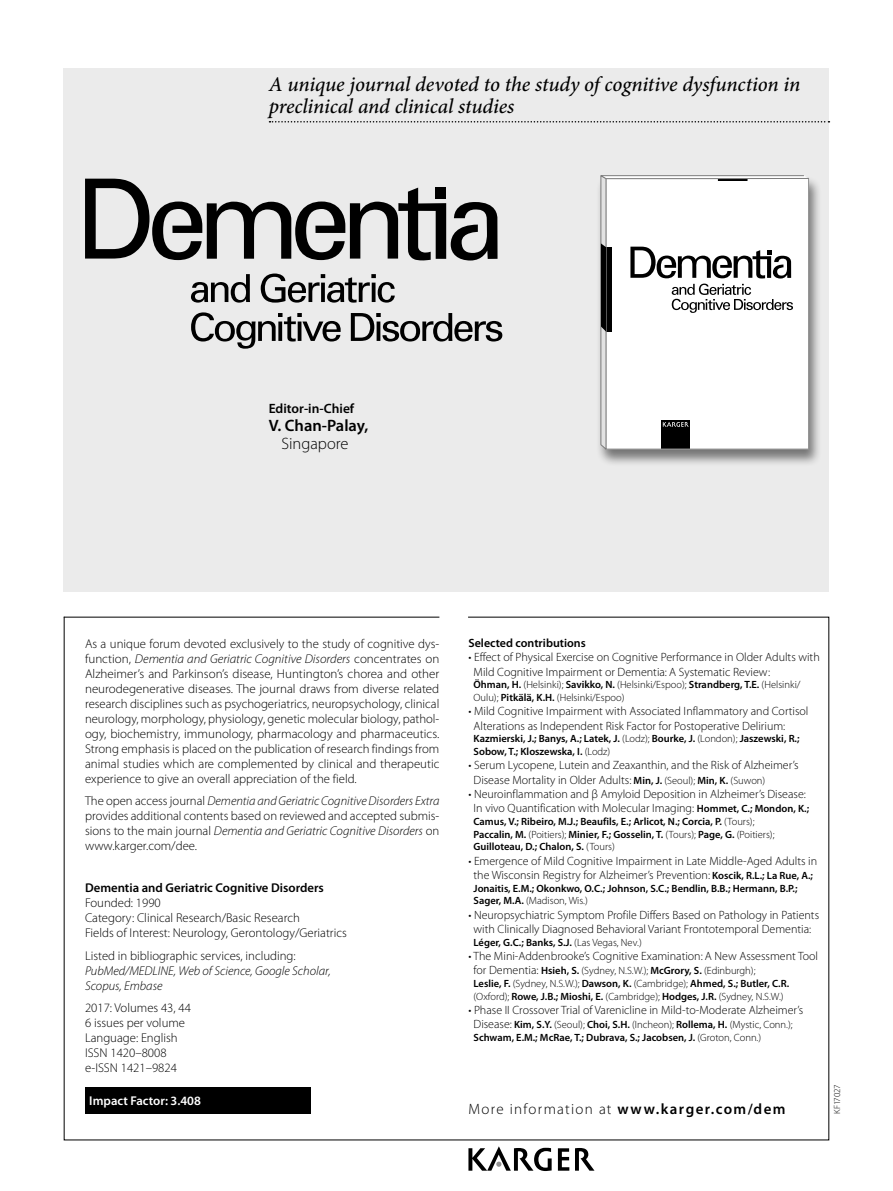
<style>
.page{position:relative;width:893px;height:1191px;background:#fff}
.page>*{position:absolute;margin:0;border:0;box-sizing:border-box;transform-origin:0 0}
.t1{font:italic 500 21px/21.8px "Minion Pro";letter-spacing:-.01em;color:#000}
.t2{font:600 16.5px "Myriad Pro";color:#000}
.t3{font:300 16.5px "Myriad Pro";color:#000}
.t4{font:600 15px "Myriad Pro";letter-spacing:.095em;color:#000}
.t5{font:600 13.5px "Myriad Pro";color:#000}
.t6{font:300 12.75px/15px "Myriad Pro";color:#000;text-align:justify}
.t7{font:italic 300 12.75px/15px "Myriad Pro";color:#000}
.t8{font:600 12.75px "Myriad Pro";color:#000}
.t9{font:600 12.75px "Myriad Pro";color:#fff}
.t10{font:300 12px/14.2px "Myriad Pro";color:#000}
.t11{font:600 12px "Myriad Pro";color:#000}
.t12{font:600 10.5px/12.8px "Myriad Pro";color:#000}
.t13{font:300 10.5px/12.8px "Myriad Pro";color:#000}
.t14{font:300 9px "Myriad Pro";letter-spacing:-.015em;color:#000}
.s1{font-style:italic}
.s2{font-weight:600}
.s3{font-weight:300}
.s4{font-weight:600;font-size:10.5px}
.s5{font-size:10.5px}
.s6{font-size:12px}
.s7{font-weight:300;font-size:12px}
</style>
<div class="page">
<svg style="left:63px;top:616px;width:767px;height:524px"></svg>
<div style="left:64px;top:68px;width:765px;height:523px;background:#ebebeb"></div>
<hr style="left:64px;top:617px;width:375px;height:1px;background:#000">
<svg style="left:269px;top:121px;width:560px;height:1px"></svg>
<div style="left:85px;top:1087px;width:225px;height:27px;background:#000"></div>
<svg style="left:468px;top:1146px;width:84px;height:25px"></svg>
<svg style="left:558px;top:1148px;width:11px;height:22px"></svg>
<svg style="left:575px;top:1148px;width:19px;height:22px"></svg>
<svg style="left:85px;top:179px;width:412px;height:81px"></svg>
<svg style="left:191px;top:274px;width:59px;height:28px"></svg>
<svg style="left:261px;top:273px;width:134px;height:29px"></svg>
<svg style="left:191px;top:312px;width:150px;height:37px"></svg>
<svg style="left:351px;top:313px;width:151px;height:28px"></svg>
<div style="left:596px;top:175px;width:226px;height:291px;background:#000;opacity:.5"></div>
<svg style="left:600px;top:175px;width:209px;height:274px;background:#e8e8e8"></svg>
<h1 class="t1" style="left:269px;top:73px;width:533px">A unique journal devoted to the study of cognitive dysfunction in preclinical and clinical studies</h1>
<p class="t5" style="left:269px;top:401px;width:87px">Editor-in-Chief</p>
<p class="t2" style="left:269px;top:416px;width:101px">V. Chan-Palay,</p>
<p class="t3" style="left:281px;top:434px;width:68px">Singapore</p>
<p class="t6" style="left:85px;top:636px;width:356px">As a unique forum devoted exclusively to the study of cognitive dys&shy;function, <span class="s1">Dementia and Geriatric Cognitive Disorders</span> concentrates on Alzheimer’s and Parkinson’s disease, Huntington’s chorea and other neurodegenerative diseases. The journal draws from diverse related research disciplines such as psychogeriatrics, neuropsychology, clinical neurology, morphology, physiology, genetic molecular biology, pathol&shy;ogy, biochemistry, immunology, pharmacology and pharmaceutics.<br>Strong emphasis is placed on the publication of research findings from animal studies which are complemented by clinical and therapeutic experience to give an overall appreciation of the field.</p>
<p class="t6" style="left:85px;top:793px;width:356px">The open access journal <span class="s1">Dementia and Geriatric Cognitive Disorders Extra </span>provides additional contents based on reviewed and accepted submis&shy;sions to the main journal <span class="s1">Dementia and Geriatric Cognitive Disorders</span> on www.karger.com/dee.</p>
<p class="t8" style="left:85px;top:881px;width:240px">Dementia and Geriatric Cognitive Disorders</p>
<p class="t6" style="left:85px;top:895px;width:263px;text-align:left">Founded: 1990<br>Category: Clinical Research/Basic Research<br>Fields of Interest: Neurology, Gerontology/Geriatrics</p>
<p class="t6" style="left:85px;top:948px;width:212px">Listed in bibliographic services, including:</p>
<p class="t7" style="left:85px;top:963px;width:247px">PubMed/MEDLINE, Web of Science, Google Scholar,<br>Scopus, Embase</p>
<p class="t6" style="left:85px;top:1000px;width:107px;text-align:left">2017: Volumes 43, 44<br>6 issues per volume<br>Language: English<br>ISSN 1420–8008 e-ISSN 1421–9824</p>
<p class="t9" style="left:89px;top:1093px;width:113px">Impact Factor: 3.408</p>
<p class="t11" style="left:468px;top:636px;width:119px">Selected contributions</p>
<p class="t10" style="left:474px;top:650px;width:348px;text-indent:-5px">• Effect of Physical Exercise on Cognitive Performance in Older Adults with<br>Mild Cognitive Impairment or Dementia: A Systematic Review:</p>
<p class="t13" style="left:474px;top:678px;width:329px"><span class="s2">Öhman, H.</span> (Helsinki); <span class="s2">Savikko, N.</span> (Helsinki/Espoo); <span class="s2">Strandberg, T.E.</span> (Helsinki/<br>Oulu); <span class="s2">Pitkälä, K.H.</span> (Helsinki/Espoo)</p>
<p class="t10" style="left:474px;top:704px;width:336px;text-indent:-5px">• Mild Cognitive Impairment with Associated Inflammatory and Cortisol<br>Alterations as Independent Risk Factor for Postoperative Delirium:</p>
<p class="t12" style="left:474px;top:732px;width:327px">Kazmierski, J.; Banys, A.; Latek, J. <span class="s3">(Lodz);</span> Bourke, J. <span class="s3">(London);</span> Jaszewski, R.;<br>Sobow, T.; Kloszewska, I. <span class="s3">(Lodz)</span></p>
<p class="t10" style="left:474px;top:758px;width:326px;text-indent:-5px">• Serum Lycopene, Lutein and Zeaxanthin, and the Risk of Alzheimer’s<br>Disease Mortality in Older Adults: <span class="s4">Min, J.</span> <span class="s5">(Seoul);</span> <span class="s4">Min, K.</span> <span class="s5">(Suwon)</span></p>
<p class="t10" style="left:468px;top:787px;width:342px;text-align:center">• Neuroinflammation and β Amyloid Deposition in Alzheimer’s Disease:<br>In vivo Quantification with Molecular Imaging: <span class="s4">Hommet, C.; Mondon, K.;</span></p>
<p class="t12" style="left:474px;top:815px;width:302px">Camus, V.; Ribeiro, M.J.; Beaufils, E.; Arlicot, N.; Corcia, P. <span class="s3">(Tours);<br></span>Paccalin, M. <span class="s3">(Poitiers);</span> Minier, F.; Gosselin, T. <span class="s3">(Tours);</span> Page, G. <span class="s3">(Poitiers);<br></span>Guilloteau, D.; Chalon, S. <span class="s3">(Tours)</span></p>
<p class="t10" style="left:468px;top:853px;width:350px;text-align:center">• Emergence of Mild Cognitive Impairment in Late Middle-Aged Adults in the Wisconsin Registry for Alzheimer’s Prevention: <span class="s4">Koscik, R.L.; La Rue, A.;</span></p>
<p class="t12" style="left:474px;top:882px;width:325px">Jonaitis, E.M.; Okonkwo, O.C.; Johnson, S.C.; Bendlin, B.B.; Hermann, B.P.;<br>Sager, M.A. <span class="s3">(Madison, Wis.)</span></p>
<p class="t10" style="left:468px;top:907px;width:352px;text-align:center">• Neuropsychiatric Symptom Profile Differs Based on Pathology in Patients with Clinically Diagnosed Behavioral Variant Frontotemporal Dementia:</p>
<p class="t12" style="left:474px;top:936px;width:170px">Léger, G.C.; Banks, S.J. <span class="s3">(Las Vegas, Nev.)</span></p>
<p class="t10" style="left:468px;top:949px;width:351px">• The Mini-Addenbrooke’s Cognitive Examination: A New Assessment Tool</p>
<p class="t13" style="left:474px;top:964px;width:317px"><span class="s6">for Dementia:</span> <span class="s2">Hsieh, S.</span> (Sydney, N.S.W.); <span class="s2">McGrory, S.</span> (Edinburgh);<br><span class="s2">Leslie, F.</span> (Sydney, N.S.W.); <span class="s2">Dawson, K.</span> (Cambridge); <span class="s2">Ahmed, S.; Butler, C.R. </span>(Oxford); <span class="s2">Rowe, J.B.; Mioshi, E.</span> (Cambridge); <span class="s2">Hodges, J.R.</span> (Sydney, N.S.W.)</p>
<p class="t10" style="left:468px;top:1003px;width:336px">• Phase II Crossover Trial of Varenicline in Mild-to-Moderate Alzheimer’s</p>
<p class="t12" style="left:474px;top:1018px;width:321px"><span class="s7">Disease:</span> Kim, S.Y. <span class="s3">(Seoul);</span> Choi, S.H. <span class="s3">(Incheon);</span> Rollema, H. <span class="s3">(Mystic, Conn.);<br></span>Schwam, E.M.; McRae, T.; Dubrava, S.; Jacobsen, J. <span class="s3">(Groton, Conn.)</span></p>
<p class="t4" style="left:468px;top:1100px;width:319px"><span class="s3">More information at</span> www.karger.com/dem</p>
<p class="t14" style="left:832px;top:1114px;width:31px;rotate:-90deg">KF17027</p>
</div>
